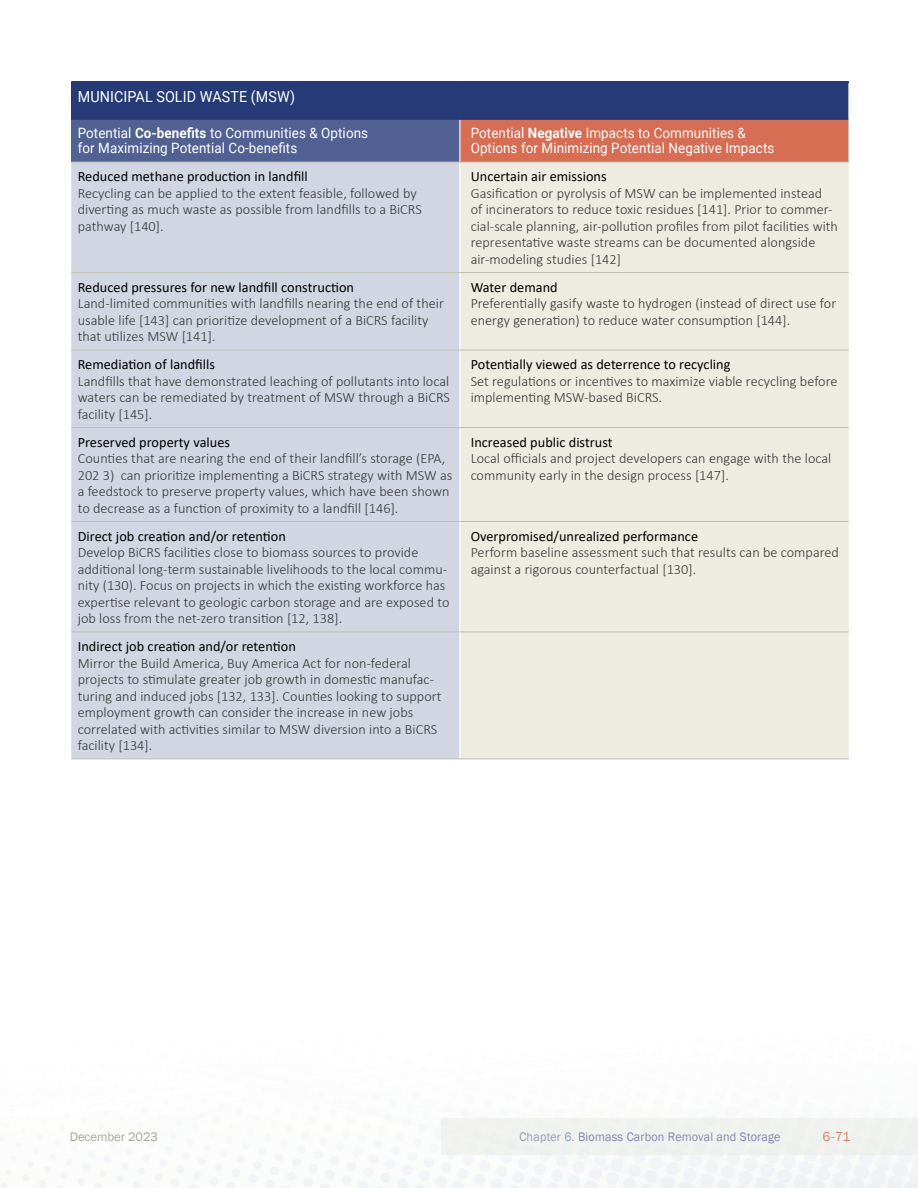
<style>
.page{position:relative;width:918px;height:1188px;background:#fff}
.page>*{position:absolute;margin:0;border:0;box-sizing:border-box;transform-origin:0 0}
.Table_-_Heading-01_left{font:15.15px "Roboto";letter-spacing:.005em;color:#fff;scale:.94 1}
.Table-_2_column_Body_left{font:300 14.25px/16.5px "Calibri";letter-spacing:.005em;color:#363536}
.Table_-_EEEJ_-_H2_column_Title{font:14.25px "Calibri";letter-spacing:.005em;color:#000}
.Table_-_EEEJ_-_Heading-02{font:14.25px/15px "Roboto";letter-spacing:.005em;color:#fff;scale:.94 1}
.t1{font:13.5px "Franklin Gothic";color:#dc7f68}
.t2{font:12.75px "Franklin Gothic";letter-spacing:.015em;color:#7d89ae;scale:.95 1}
.t3{font:12.75px "Franklin Gothic";letter-spacing:-.005em;color:#a7aa99}
.s1{font-weight:700}
.s2{color:#939dbb}
</style>
<div class="page">
<div style="left:441px;top:1118px;width:477px;height:36px;background:#f0f2ee"></div>
<div style="left:71px;top:82px;width:778px;height:37px;background:#263a78"></div>
<div style="left:71px;top:119px;width:389px;height:43px;background:#516193"></div>
<div style="left:460px;top:119px;width:389px;height:43px;background:#d76d52"></div>
<div style="left:71px;top:163px;width:388px;height:596px;background:#d2d6e3"></div>
<div style="left:460px;top:163px;width:389px;height:596px;background:#eeece1"></div>
<hr style="left:71px;top:81px;width:389px;height:2px;background:#263a78">
<hr style="left:460px;top:81px;width:389px;height:2px;background:#263a78">
<hr style="left:848px;top:83px;width:1px;height:36px;background:#d1d2d4">
<hr style="left:71px;top:118px;width:389px;height:2px;background:#263a78">
<hr style="left:459px;top:120px;width:1px;height:42px;background:#fff">
<hr style="left:460px;top:118px;width:389px;height:2px;background:#263a78">
<hr style="left:848px;top:119px;width:1px;height:43px;background:#d1d2d4">
<hr style="left:71px;top:162px;width:389px;height:1px;background:#bdbfb3">
<hr style="left:71px;top:272px;width:389px;height:1px;background:#bdbfb3">
<hr style="left:71px;top:350px;width:389px;height:1px;background:#bdbfb3">
<hr style="left:71px;top:427px;width:389px;height:1px;background:#bdbfb3">
<hr style="left:71px;top:521px;width:389px;height:1px;background:#bdbfb3">
<hr style="left:71px;top:632px;width:389px;height:1px;background:#bdbfb3">
<hr style="left:71px;top:759px;width:389px;height:1px;background:#bdbfb3">
<hr style="left:459px;top:162px;width:1px;height:110px;background:#fff">
<hr style="left:459px;top:350px;width:1px;height:77px;background:#fff">
<hr style="left:459px;top:632px;width:1px;height:127px;background:#fff">
<hr style="left:460px;top:162px;width:389px;height:1px;background:#bdbfb3">
<hr style="left:460px;top:272px;width:389px;height:1px;background:#bdbfb3">
<hr style="left:460px;top:350px;width:389px;height:1px;background:#bdbfb3">
<hr style="left:460px;top:427px;width:389px;height:1px;background:#bdbfb3">
<hr style="left:460px;top:521px;width:389px;height:1px;background:#bdbfb3">
<hr style="left:460px;top:632px;width:389px;height:1px;background:#bdbfb3">
<hr style="left:460px;top:759px;width:389px;height:1px;background:#bdbfb3">
<p class="Table_-_Heading-01_left" style="left:78px;top:86px;width:233px">MUNICIPAL SOLID WASTE (MSW)</p>
<p class="Table_-_EEEJ_-_Heading-02" style="left:78px;top:125px;width:310px">Potential <span class="s1">Co-benefits</span> to Communities &amp; Options for Maximizing Potential Co-benefits</p>
<p class="Table_-_EEEJ_-_Heading-02" style="left:471px;top:125px;width:325px">Potential <span class="s1">Negative</span> Impacts to Communities &amp;<br>Options for Minimizing Potential Negative Impacts</p>
<p class="Table_-_EEEJ_-_H2_column_Title" style="left:78px;top:167px;width:232px">Reduced methane production in landfill</p>
<p class="Table-_2_column_Body_left" style="left:78px;top:185px;width:346px">Recycling can be applied to the extent feasible, followed by diverting as much waste as possible from landfills to a BiCRS pathway [140].</p>
<p class="Table_-_EEEJ_-_H2_column_Title" style="left:471px;top:167px;width:138px">Uncertain air emissions</p>
<p class="Table-_2_column_Body_left" style="left:471px;top:185px;width:369px">Gasification or pyrolysis of MSW can be implemented instead<br>of incinerators to reduce toxic residues [141]. Prior to commer&shy;cial-scale planning, air-pollution profiles from pilot facilities with representative waste streams can be documented alongside air-modeling studies [142]</p>
<p class="Table_-_EEEJ_-_H2_column_Title" style="left:78px;top:277px;width:278px">Reduced pressures for new landfill construction</p>
<p class="Table-_2_column_Body_left" style="left:78px;top:295px;width:368px">Land-limited communities with landfills nearing the end of their usable life [143] can prioritize development of a BiCRS facility that utilizes MSW [141].</p>
<p class="Table_-_EEEJ_-_H2_column_Title" style="left:78px;top:355px;width:139px">Remediation of landfills</p>
<p class="Table-_2_column_Body_left" style="left:78px;top:373px;width:374px;text-align:justify">Landfills that have demonstrated leaching of pollutants into local waters can be remediated by treatment of MSW through a BiCRS facility [145].</p>
<p class="Table_-_EEEJ_-_H2_column_Title" style="left:78px;top:432px;width:154px">Preserved property values</p>
<p class="Table-_2_column_Body_left" style="left:78px;top:450px;width:376px">Counties that are nearing the end of their landfill’s storage (EPA, 202 3) can prioritize implementing a BiCRS strategy with MSW as a feedstock to preserve property values, which have been shown to decrease as a function of proximity to a landfill [146].</p>
<p class="Table_-_EEEJ_-_H2_column_Title" style="left:78px;top:526px;width:210px">Direct job creation and/or retention</p>
<p class="Table-_2_column_Body_left" style="left:78px;top:544px;width:373px">Develop BiCRS facilities close to biomass sources to provide additional long-term sustainable livelihoods to the local commu&shy;nity (130). Focus on projects in which the existing workforce has expertise relevant to geologic carbon storage and are exposed to job loss from the net-zero transition [12, 138].</p>
<p class="Table_-_EEEJ_-_H2_column_Title" style="left:78px;top:637px;width:220px">Indirect job creation and/or retention</p>
<p class="Table-_2_column_Body_left" style="left:78px;top:655px;width:365px">Mirror the Build America, Buy America Act for non-federal projects to stimulate greater job growth in domestic manufac&shy;turing and induced jobs [132, 133]. Counties looking to support employment growth can consider the increase in new jobs correlated with activities similar to MSW diversion into a BiCRS facility [134].</p>
<p class="Table_-_EEEJ_-_H2_column_Title" style="left:471px;top:277px;width:89px">Water demand</p>
<p class="Table-_2_column_Body_left" style="left:471px;top:295px;width:367px">Preferentially gasify waste to hydrogen (instead of direct use for energy generation) to reduce water consumption [144].</p>
<p class="Table_-_EEEJ_-_H2_column_Title" style="left:471px;top:355px;width:261px">Potentially viewed as deterrence to recycling</p>
<p class="Table-_2_column_Body_left" style="left:471px;top:373px;width:368px">Set regulations or incentives to maximize viable recycling before implementing MSW-based BiCRS.</p>
<p class="Table_-_EEEJ_-_H2_column_Title" style="left:471px;top:432px;width:143px">Increased public distrust</p>
<p class="Table-_2_column_Body_left" style="left:471px;top:450px;width:362px">Local officials and project developers can engage with the local community early in the design process [147].</p>
<p class="Table_-_EEEJ_-_H2_column_Title" style="left:471px;top:526px;width:229px">Overpromised/unrealized performance</p>
<p class="Table-_2_column_Body_left" style="left:471px;top:544px;width:370px">Perform baseline assessment such that results can be compared against a rigorous counterfactual [130].</p>
<p class="t3" style="left:70px;top:1129px;width:90px">December 2023</p>
<p class="t2" style="left:519px;top:1129px;width:276px"><span class="s2">Chapter 6.</span> Biomass Carbon Removal and Storage</p>
<p class="t1" style="left:822px;top:1128px;width:30px">6-71</p>
</div>
